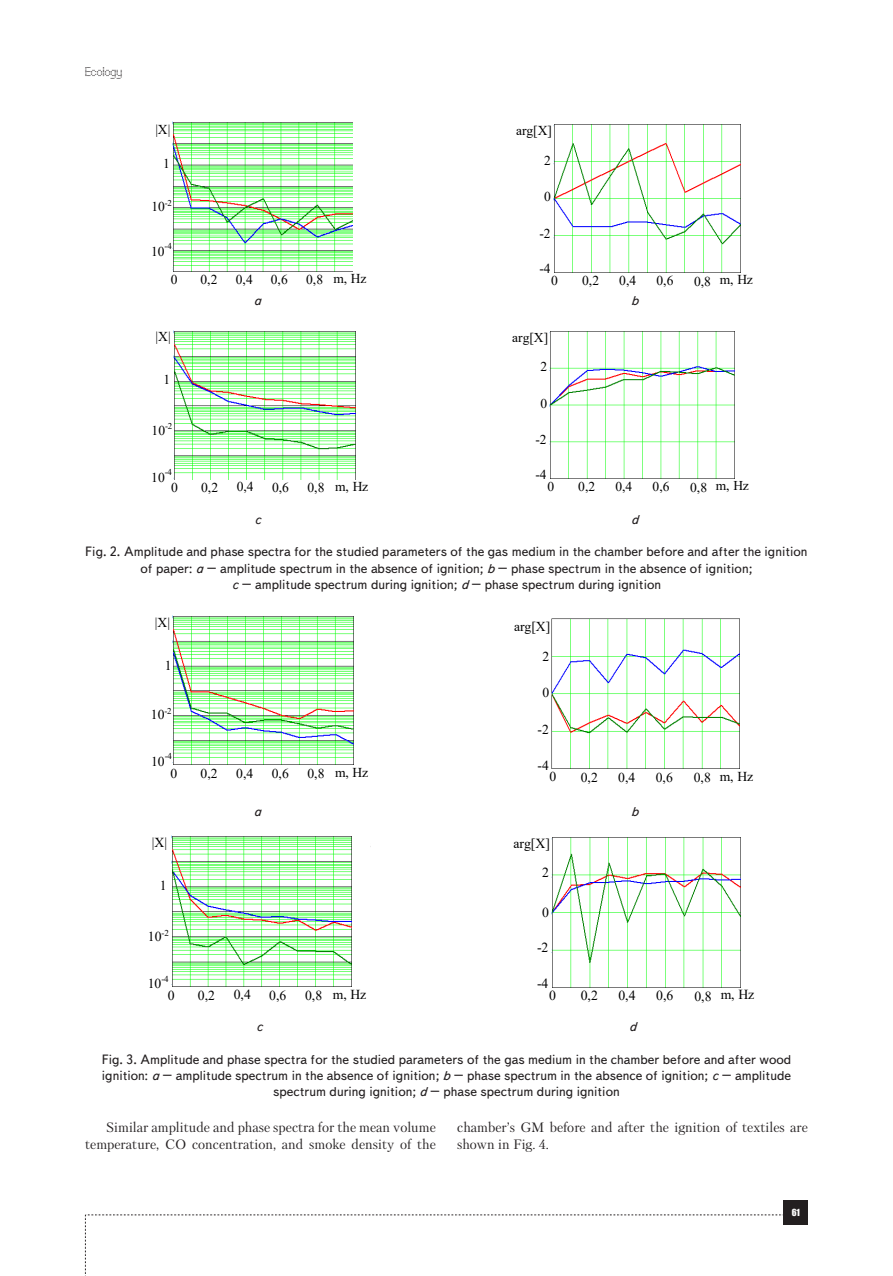
<style>
.page{position:relative;width:893px;height:1276px;background:#fff}
.page>*{position:absolute;margin:0;border:0;box-sizing:border-box;transform-origin:0 0}
.t1{font:13.8px "Times New Roman";letter-spacing:-.01em;color:#000}
.t2{font:13.65px "Times New Roman";letter-spacing:-.005em;color:#000}
.Рисунок{font:13.5px/16.2px "Text Book C";color:#231f20;text-align:center}
.t3{font:13.5px "Times New Roman";letter-spacing:-.005em;color:#000}
.Text__англ__отступ{font:13.5px/16.4px "Petersburg C";color:#231f20;text-align:right}
.Рисунок-2{font:italic 13.5px "Text Book C";color:#231f20}
.t4{font:12px "Perfo";letter-spacing:.015em;color:#231f20}
.t5{font:9px "Impact";color:#fff}
.t6{font:9px "Times New Roman";color:#000}
.t7{font:8.85px "Times New Roman";color:#000}
.s1{font-style:italic}
</style>
<div class="page">
<svg style="left:85px;top:1214px;width:699px;height:62px"></svg>
<div style="left:784px;top:1200px;width:24px;height:24px;background:#231f20"></div>
<img style="left:173px;top:122px;width:179px;height:149px">
<img style="left:173px;top:330px;width:182px;height:149px">
<img style="left:173px;top:616px;width:181px;height:148px">
<img style="left:171px;top:835px;width:181px;height:151px">
<img style="left:553px;top:124px;width:187px;height:149px">
<img style="left:550px;top:331px;width:185px;height:147px">
<img style="left:552px;top:619px;width:188px;height:149px">
<img style="left:551px;top:837px;width:190px;height:150px">
<p class="t4" style="left:85px;top:65px;width:39px">Ecology</p>
<p class="t3" style="left:155px;top:119px;width:17px">|X|</p>
<p class="t3" style="left:163px;top:154px;width:8px">1</p>
<p class="t3" style="left:516px;top:121px;width:37px">arg[X]</p>
<p class="t3" style="left:544px;top:150px;width:8px">2</p>
<p class="t3" style="left:544px;top:187px;width:8px">0</p>
<p class="t3" style="left:539px;top:224px;width:13px">-2</p>
<p class="t3" style="left:539px;top:259px;width:13px">-4</p>
<p class="t3" style="left:151px;top:197px;width:22px">10<sup>-2</sup></p>
<p class="t7" style="left:165px;top:240px;width:9px">-4</p>
<p class="t3" style="left:151px;top:241px;width:15px">10</p>
<p class="t3" style="left:549px;top:270px;width:18px">0,8</p>
<p class="t3" style="left:574px;top:269px;width:34px">m, Hz</p>
<p class="t3" style="left:333px;top:269px;width:34px">m, Hz</p>
<p class="t3" style="left:171px;top:270px;width:8px">0</p>
<p class="t3" style="left:201px;top:270px;width:18px">0,2</p>
<p class="t3" style="left:236px;top:270px;width:18px">0,4</p>
<p class="t3" style="left:271px;top:270px;width:18px">0,6</p>
<p class="t3" style="left:306px;top:270px;width:18px">0,8</p>
<p class="t3" style="left:316px;top:272px;width:8px">0</p>
<p class="t3" style="left:346px;top:272px;width:18px">0,2</p>
<p class="t3" style="left:551px;top:271px;width:8px">0</p>
<p class="t3" style="left:582px;top:271px;width:18px">0,2</p>
<p class="t3" style="left:619px;top:271px;width:19px">0,4</p>
<p class="t3" style="left:656px;top:271px;width:18px">0,6</p>
<p class="t3" style="left:694px;top:271px;width:18px">0,8</p>
<p class="Рисунок-2" style="left:254px;top:293px;width:9px">a</p>
<p class="Рисунок-2" style="left:631px;top:293px;width:9px">b</p>
<p class="t3" style="left:720px;top:270px;width:34px">m, Hz</p>
<p class="t3" style="left:156px;top:327px;width:17px">|X|</p>
<p class="t3" style="left:163px;top:370px;width:8px">1</p>
<p class="t3" style="left:512px;top:328px;width:37px">arg[X]</p>
<p class="t3" style="left:540px;top:357px;width:8px">2</p>
<p class="t3" style="left:540px;top:393px;width:8px">0</p>
<p class="t3" style="left:535px;top:430px;width:13px">-2</p>
<p class="t3" style="left:535px;top:465px;width:13px">-4</p>
<p class="t3" style="left:152px;top:420px;width:22px">10<sup>-2</sup></p>
<p class="t7" style="left:165px;top:466px;width:9px">-4</p>
<p class="t3" style="left:151px;top:468px;width:15px">10</p>
<p class="t3" style="left:577px;top:476px;width:56px">m, Hz 0,4</p>
<p class="t3" style="left:310px;top:478px;width:8px">0</p>
<p class="t3" style="left:339px;top:478px;width:19px">0,2</p>
<p class="t3" style="left:547px;top:476px;width:8px">0</p>
<p class="t3" style="left:578px;top:477px;width:19px">0,2</p>
<p class="t3" style="left:653px;top:477px;width:19px">0,6</p>
<p class="t3" style="left:690px;top:477px;width:18px">0,8</p>
<p class="t3" style="left:335px;top:476px;width:35px">m Hz</p>
<p class="t3" style="left:171px;top:478px;width:8px">0</p>
<p class="t3" style="left:201px;top:478px;width:19px">0,2</p>
<p class="t3" style="left:237px;top:477px;width:19px">0,4</p>
<p class="t3" style="left:272px;top:478px;width:19px">0,6</p>
<p class="t3" style="left:308px;top:478px;width:19px">0,8</p>
<p class="t3" style="left:716px;top:476px;width:35px">m, Hz</p>
<p class="Рисунок-2" style="left:254px;top:512px;width:8px">c</p>
<p class="Рисунок-2" style="left:631px;top:512px;width:9px">d</p>
<p class="Рисунок" style="left:85px;top:544px;width:724px">Fig. 2. Amplitude and phase spectra for the studied parameters of the gas medium in the chamber before and after the ignition of paper: <span class="s1">a</span> – amplitude spectrum in the absence of ignition; <span class="s1">b</span> – phase spectrum in the absence of ignition;<br><span class="s1">c</span> – amplitude spectrum during ignition; <span class="s1">d</span> – phase spectrum during ignition</p>
<p class="t3" style="left:155px;top:613px;width:17px">|X|</p>
<p class="t3" style="left:165px;top:655px;width:8px">1</p>
<p class="t2" style="left:514px;top:617px;width:38px">arg[X]</p>
<p class="t2" style="left:542px;top:646px;width:8px">2</p>
<p class="t2" style="left:542px;top:683px;width:8px">0</p>
<p class="t2" style="left:537px;top:720px;width:13px">-2</p>
<p class="t2" style="left:537px;top:755px;width:13px">-4</p>
<p class="t3" style="left:151px;top:705px;width:22px">10<sup>-2</sup></p>
<p class="t7" style="left:165px;top:750px;width:9px">-4</p>
<p class="t3" style="left:151px;top:751px;width:15px">10</p>
<p class="t3" style="left:335px;top:763px;width:35px">m, Hz</p>
<p class="t3" style="left:171px;top:764px;width:8px">0</p>
<p class="t3" style="left:201px;top:764px;width:19px">0,2</p>
<p class="t3" style="left:236px;top:763px;width:19px">0,4</p>
<p class="t3" style="left:272px;top:764px;width:19px">0,6</p>
<p class="t3" style="left:307px;top:764px;width:19px">0,8</p>
<p class="t3" style="left:311px;top:767px;width:8px">0</p>
<p class="t3" style="left:341px;top:767px;width:19px">0,2</p>
<p class="t2" style="left:549px;top:767px;width:8px">0</p>
<p class="t2" style="left:581px;top:767px;width:19px">0,2</p>
<p class="t2" style="left:618px;top:767px;width:19px">0,4</p>
<p class="t2" style="left:656px;top:767px;width:19px">0,6</p>
<p class="t2" style="left:694px;top:767px;width:19px">0,8</p>
<p class="t2" style="left:152px;top:833px;width:17px">|X|</p>
<p class="t2" style="left:160px;top:876px;width:8px">1</p>
<p class="Рисунок-2" style="left:254px;top:803px;width:9px">a</p>
<p class="Рисунок-2" style="left:631px;top:803px;width:9px">b</p>
<p class="t1" style="left:513px;top:833px;width:38px">arg[X]</p>
<p class="t1" style="left:542px;top:863px;width:8px">2</p>
<p class="t1" style="left:542px;top:902px;width:8px">0</p>
<p class="t1" style="left:537px;top:938px;width:13px">-2</p>
<p class="t1" style="left:537px;top:973px;width:13px">-4</p>
<p class="t2" style="left:148px;top:926px;width:22px">10<sup>-2</sup></p>
<p class="t6" style="left:161px;top:972px;width:9px">-4</p>
<p class="t2" style="left:148px;top:974px;width:15px">10</p>
<p class="t2" style="left:333px;top:984px;width:35px">m, Hz</p>
<p class="t2" style="left:168px;top:985px;width:8px">0</p>
<p class="t2" style="left:198px;top:985px;width:19px">0,2</p>
<p class="t2" style="left:234px;top:985px;width:19px">0,4</p>
<p class="t2" style="left:269px;top:985px;width:19px">0,6</p>
<p class="t2" style="left:305px;top:985px;width:19px">0,8</p>
<p class="t1" style="left:578px;top:985px;width:35px">m Hz</p>
<p class="t2" style="left:310px;top:985px;width:8px">0</p>
<p class="t2" style="left:341px;top:985px;width:19px">0,2</p>
<p class="t1" style="left:549px;top:985px;width:8px">0</p>
<p class="t1" style="left:581px;top:986px;width:19px">0,2</p>
<p class="t1" style="left:618px;top:986px;width:19px">0,4</p>
<p class="t1" style="left:656px;top:986px;width:19px">0,6</p>
<p class="t1" style="left:694px;top:986px;width:19px">0,8</p>
<p class="t2" style="left:720px;top:766px;width:35px">m, Hz</p>
<p class="t1" style="left:721px;top:985px;width:35px">m, Hz</p>
<p class="Рисунок-2" style="left:256px;top:1019px;width:8px">c</p>
<p class="Рисунок-2" style="left:629px;top:1019px;width:9px">d</p>
<p class="Рисунок" style="left:102px;top:1051px;width:691px">Fig. 3. Amplitude and phase spectra for the studied parameters of the gas medium in the chamber before and after wood ignition: <span class="s1">a</span> – amplitude spectrum in the absence of ignition; <span class="s1">b</span> – phase spectrum in the absence of ignition; <span class="s1">c</span> – amplitude spectrum during ignition; <span class="s1">d</span> – phase spectrum during ignition</p>
<p class="Text__англ__отступ" style="left:85px;top:1119px;width:352px">Similar amplitude and phase spectra for the mean volume temperature, CO concentration, and smoke density of the</p>
<p class="Text__англ__отступ" style="left:457px;top:1119px;width:352px;text-align:left">chamber’s GM before and after the ignition of textiles are shown in Fig. 4.</p>
<p class="t5" style="left:792px;top:1205px;width:10px">61</p>
</div>
